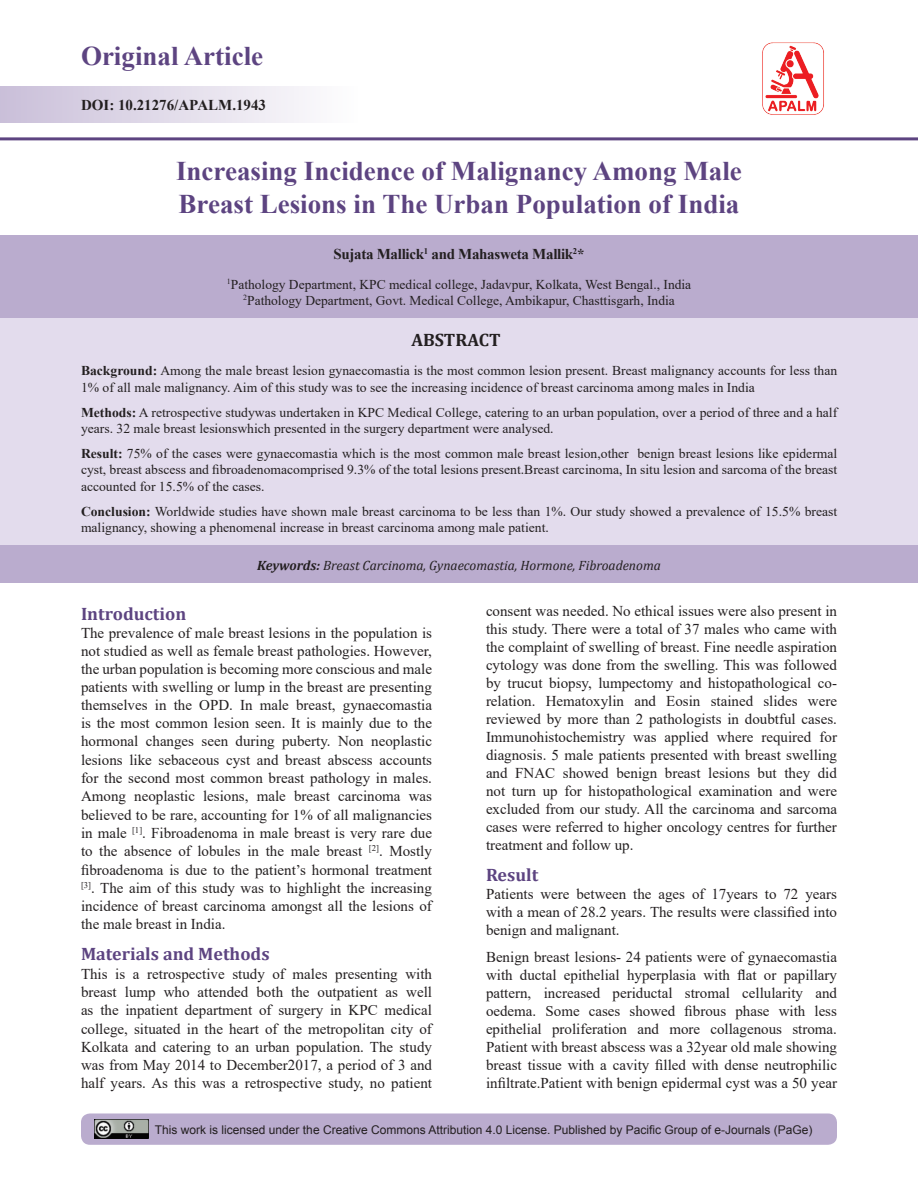
<style>
.page{position:relative;width:918px;height:1188px;background:#fff}
.page>*{position:absolute;margin:0;border:0;box-sizing:border-box;transform-origin:0 0}
.Chap_head{font:700 27px/32.4px "Times New Roman";color:#5d4481}
.Subhead{font:700 18px "Cambria";color:#5d4481}
.Abstract_head{font:700 18px "Cambria";color:#231f20}
.BodyText{font:15px/18.3px "Times New Roman";color:#231f20;text-align:justify}
.Author_head{font:700 15px "Times New Roman";letter-spacing:-.02em;color:#231f20}
.DOI_No{font:700 15px "Times New Roman";color:#231f20}
.Abstract_Text{font:13.5px/16.2px "Times New Roman";color:#231f20}
.Address{font:13.5px "Times New Roman";color:#231f20}
.Key_Words{font:italic 13.5px "Cambria";color:#231f20}
.t1{font:12px "Arial";color:#231f20}
.s1{font-weight:700}
</style>
<div class="page">
<div style="left:81px;top:1113px;width:756px;height:32px;background:#baacce;border-radius:9px"></div>
<div style="left:0;top:86px;width:357px;height:37px;background:linear-gradient(to right,#cabfd9,#fefefe)"></div>
<hr style="left:0;top:137px;width:918px;height:3px;background:#5d4481">
<img style="left:94px;top:1120px;width:54px;height:19px">
<img style="left:762px;top:42px;width:62px;height:73px">
<div style="left:0;top:235px;width:918px;height:83px;background:#baacce"></div>
<div style="left:0;top:318px;width:918px;height:228px;background:#e3dced"></div>
<div style="left:0;top:546px;width:918px;height:37px;background:#baacce"></div>
<h1 class="Chap_head" style="left:81px;top:39px;width:184px">Original Article</h1>
<p class="DOI_No" style="left:81px;top:94px;width:187px">DOI: 10.21276/APALM.1943</p>
<p class="Chap_head" style="left:176px;top:154px;width:567px">Increasing Incidence of Malignancy Among Male<br>Breast Lesions in The Urban Population of India</p>
<p class="Author_head" style="left:333px;top:243px;width:253px">Sujata Mallick<sup>1</sup> and Mahasweta Mallik<sup>2</sup>*</p>
<p class="Address" style="left:227px;top:275px;width:466px"><sup>1</sup>Pathology Department, KPC medical college, Jadavpur, Kolkata, West Bengal., India</p>
<p class="Address" style="left:243px;top:291px;width:433px"><sup>2</sup>Pathology Department, Govt. Medical College, Ambikapur, Chasttisgarh, India</p>
<p class="Abstract_head" style="left:411px;top:327px;width:91px">ABSTRACT</p>
<p class="Abstract_Text" style="left:81px;top:362px;width:758px"><span class="s1">Background:</span> Among the male breast lesion gynaecomastia is the most common lesion present. Breast malignancy accounts for less than<br>1% of all male malignancy. Aim of this study was to see the increasing incidence of breast carcinoma among males in India</p>
<p class="Abstract_Text" style="left:81px;top:404px;width:758px"><span class="s1">Methods:</span> A retrospective studywas undertaken in KPC Medical College, catering to an urban population, over a period of three and a half years. 32 male breast lesionswhich presented in the surgery department were analysed.</p>
<p class="Abstract_Text" style="left:81px;top:445px;width:758px;text-align:justify"><span class="s1">Result:</span> 75% of the cases were gynaecomastia which is the most common male breast lesion,other benign breast lesions like epidermal cyst, breast abscess and fibroadenomacomprised 9.3% of the total lesions present.Breast carcinoma, In situ lesion and sarcoma of the breast accounted for 15.5% of the cases.</p>
<p class="Abstract_Text" style="left:81px;top:503px;width:758px"><span class="s1">Conclusion:</span> Worldwide studies have shown male breast carcinoma to be less than 1%. Our study showed a prevalence of 15.5% breast malignancy, showing a phenomenal increase in breast carcinoma among male patient.</p>
<p class="Key_Words" style="left:257px;top:555px;width:405px"><span class="s1">Keywords:</span> Breast Carcinoma, Gynaecomastia, Hormone, Fibroadenoma</p>
<p class="Subhead" style="left:81px;top:601px;width:107px">Introduction</p>
<p class="BodyText" style="left:81px;top:623px;width:353px">The prevalence of male breast lesions in the population is not studied as well as female breast pathologies. However, the urban population is becoming more conscious and male patients with swelling or lump in the breast are presenting themselves in the OPD. In male breast, gynaecomastia is the most common lesion seen. It is mainly due to the hormonal changes seen during puberty. Non neoplastic lesions like sebaceous cyst and breast abscess accounts for the second most common breast pathology in males.<br>Among neoplastic lesions, male breast carcinoma was believed to be rare, accounting for 1% of all malignancies in male <sup>[1]</sup>. Fibroadenoma in male breast is very rare due to the absence of lobules in the male breast <sup>[2]</sup>. Mostly fibroadenoma is due to the patient’s hormonal treatment <sup>[3]</sup>. The aim of this study was to highlight the increasing incidence of breast carcinoma amongst all the lesions of the male breast in India.</p>
<p class="Subhead" style="left:81px;top:942px;width:190px">Materials and Methods</p>
<p class="BodyText" style="left:81px;top:964px;width:353px">This is a retrospective study of males presenting with breast lump who attended both the outpatient as well as the inpatient department of surgery in KPC medical college, situated in the heart of the metropolitan city of Kolkata and catering to an urban population. The study was from May 2014 to December2017, a period of 3 and half years. As this was a retrospective study, no patient</p>
<p class="BodyText" style="left:486px;top:601px;width:353px">consent was needed. No ethical issues were also present in this study. There were a total of 37 males who came with the complaint of swelling of breast. Fine needle aspiration cytology was done from the swelling. This was followed by trucut biopsy, lumpectomy and histopathological co&shy;relation. Hematoxylin and Eosin stained slides were reviewed by more than 2 pathologists in doubtful cases.<br>Immunohistochemistry was applied where required for diagnosis. 5 male patients presented with breast swelling and FNAC showed benign breast lesions but they did not turn up for histopathological examination and were excluded from our study. All the carcinoma and sarcoma cases were referred to higher oncology centres for further treatment and follow up.</p>
<p class="Subhead" style="left:486px;top:862px;width:54px">Result</p>
<p class="BodyText" style="left:486px;top:884px;width:353px">Patients were between the ages of 17years to 72 years with a mean of 28.2 years. The results were classified into benign and malignant.</p>
<p class="BodyText" style="left:486px;top:947px;width:353px">Benign breast lesions- 24 patients were of gynaecomastia with ductal epithelial hyperplasia with flat or papillary pattern, increased periductal stromal cellularity and oedema. Some cases showed fibrous phase with less epithelial proliferation and more collagenous stroma.<br>Patient with breast abscess was a 32year old male showing breast tissue with a cavity filled with dense neutrophilic infiltrate.Patient with benign epidermal cyst was a 50 year</p>
<p class="t1" style="left:155px;top:1121px;width:659px">This work is licensed under the Creative Commons Attribution 4.0 License. Published by Pacific Group of e-Journals (PaGe)</p>
</div>
